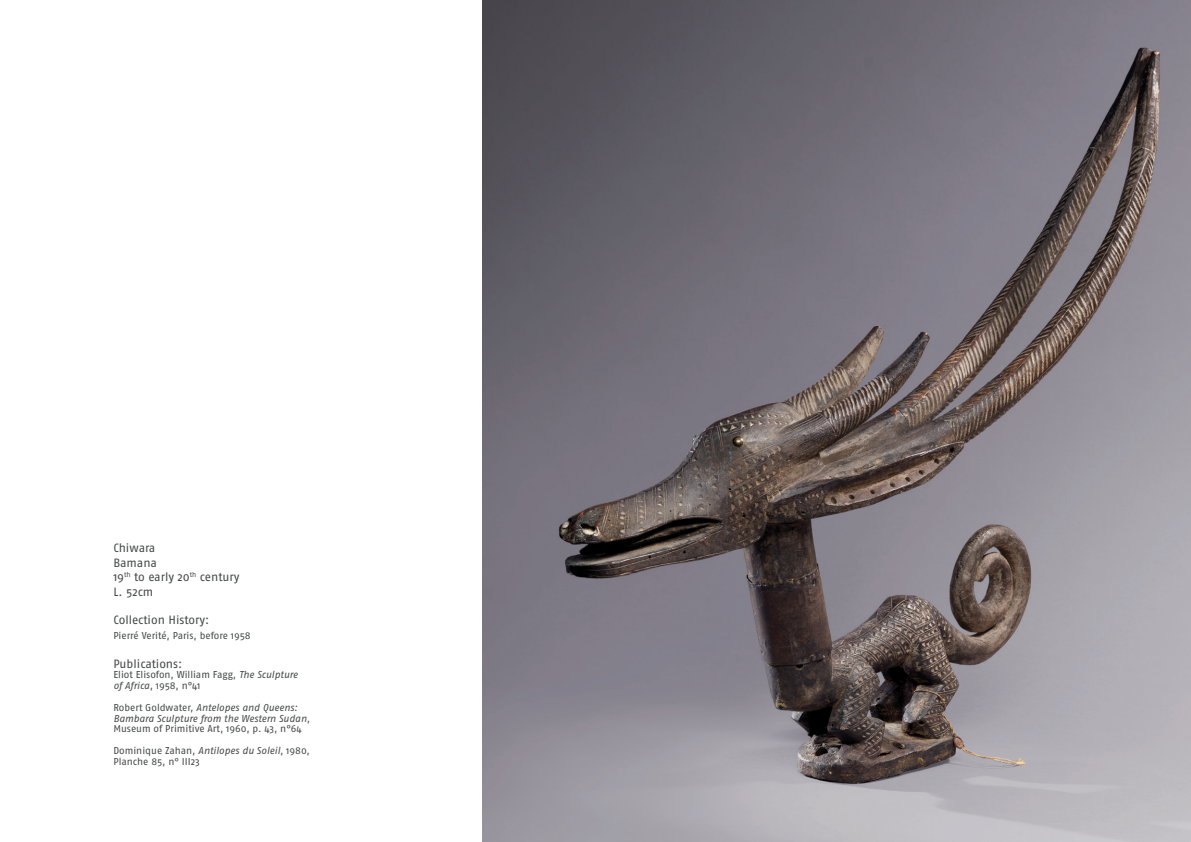
<style>
.page{position:relative;width:1191px;height:842px;background:#fff}
.page>*{position:absolute;margin:0;border:0;box-sizing:border-box;transform-origin:0 0}
.t1{font:12px/14.4px "Fago OT";letter-spacing:-.005em;color:#464848}
.t2{font:10px/10.8px "Fago OT";color:#464848}
.t3{font:italic 10px/10.8px "Fago OT";letter-spacing:-.005em;color:#464848}
.s1{font-style:italic}
.s2{font-style:normal}
</style>
<div class="page">
<img style="left:482px;top:0;width:709px;height:842px">
<p class="t1" style="left:113px;top:541px;width:128px">Chiwara<br>Bamana<br>19<sup>th</sup> to early 20<sup>th</sup> century<br>L. 52cm</p>
<p class="t1" style="left:113px;top:613px;width:97px">Collection History:</p>
<p class="t2" style="left:113px;top:630px;width:139px">Pierré Verité, Paris, before 1958</p>
<p class="t1" style="left:113px;top:656px;width:70px">Publications:</p>
<p class="t2" style="left:113px;top:669px;width:186px">Eliot Elisofon, William Fagg, <span class="s1">The Sculpture of Africa</span>, 1958, n°41</p>
<p class="t3" style="left:113px;top:702px;width:198px"><span class="s2">Robert Goldwater,</span> Antelopes and Queens:<br>Bambara Sculpture from the Western Sudan<span class="s2">,<br>Museum of Primitive Art, 1960, p. 43, n°64</span></p>
<p class="t2" style="left:113px;top:745px;width:198px">Dominique Zahan, <span class="s1">Antilopes du Soleil</span>, 1980,<br>Planche 85, n° III23</p>
</div>
